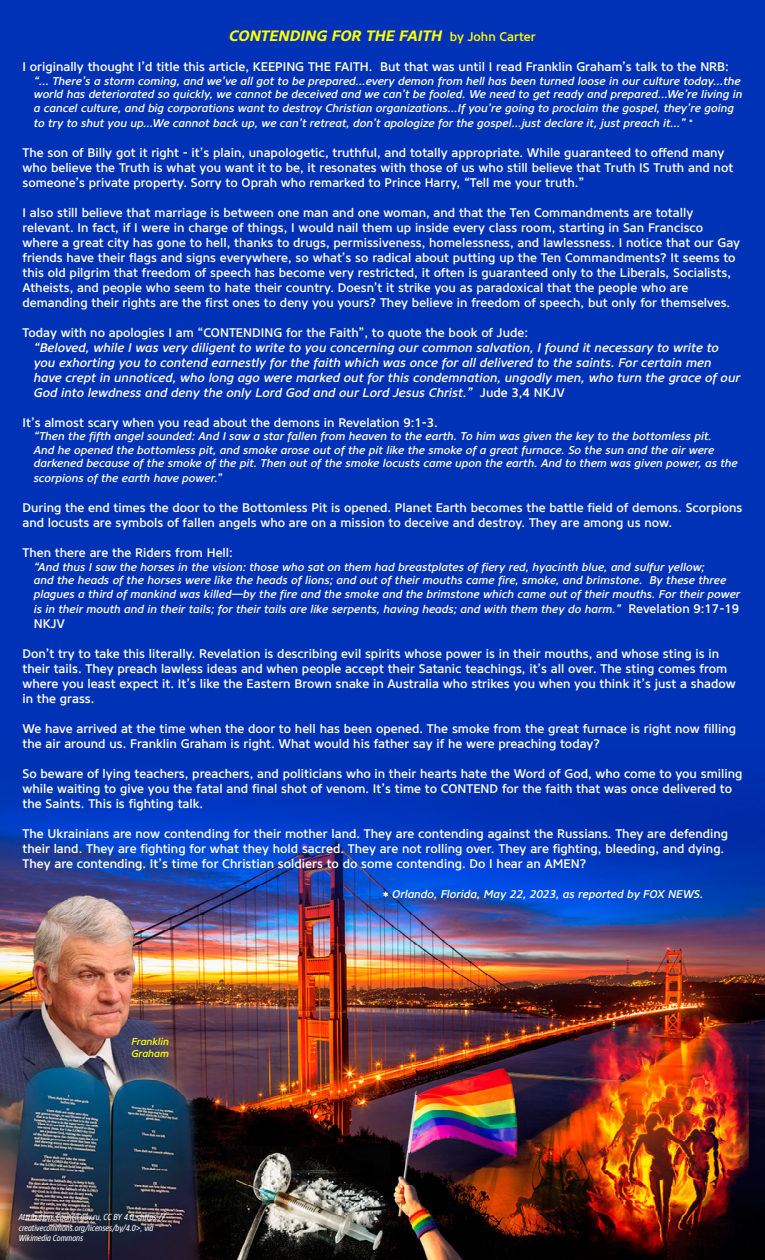
<style>
.page{position:relative;width:765px;height:1260px;background:#fff}
.page>*{position:absolute;margin:0;border:0;box-sizing:border-box;transform-origin:0 0}
.t1{font:italic 700 15px "Core Sans N65";color:#ff0}
.t2{font:500 12.5px/15px "Core Sans N55";color:#fff}
.t3{font:italic 500 12.5px/15px "Core Sans N55";color:#fff}
.t4{font:italic 500 11.25px/13.5px "Core Sans N55";color:#fff}
.t5{font:italic 500 10px/12px "Core Sans N55";color:#ff0}
.t6{font:italic 8.75px/10.5px "Core Sans N47 Cn";color:#fff}
.s1{font-family:"Core Sans N55";font-weight:500;font-style:normal;font-size:12.5px}
.s2{font-style:normal}
.s3{font-style:normal;font-size:12.5px}
</style>
<div class="page">
<img style="left:0;top:0;width:765px;height:1260px">
<p class="t1" style="left:229px;top:26px;width:308px">CONTENDING FOR THE FAITH <span class="s1">by John Carter</span></p>
<p class="t2" style="left:22px;top:59px;width:708px">I originally thought I’d title this article, KEEPING THE FAITH. But that was until I read Franklin Graham’s talk to the NRB:</p>
<p class="t4" style="left:34px;top:74px;width:710px">“… There’s a storm coming, and we’ve all got to be prepared…every demon from hell has been turned loose in our culture today…the world has deteriorated so quickly, we cannot be deceived and we can’t be fooled. We need to get ready and prepared…We’re living in a cancel culture, and big corporations want to destroy Christian organizations…If you’re going to proclaim the gospel, they’re going</p>
<p class="t4" style="left:34px;top:116px;width:661px">to try to shut you up…We cannot back up, we can’t retreat, don’t apologize for the gospel…just declare it, just preach it…” <sup>*</sup></p>
<p class="t2" style="left:22px;top:145px;width:712px">The son of Billy got it right - it’s plain, unapologetic, truthful, and totally appropriate. While guaranteed to offend many who believe the Truth is what you want it to be, it resonates with those of us who still believe that Truth IS Truth and not someone’s private property. Sorry to Oprah who remarked to Prince Harry, “Tell me your truth.”</p>
<p class="t2" style="left:22px;top:205px;width:719px">I also still believe that marriage is between one man and one woman, and that the Ten Commandments are totally relevant. In fact, if I were in charge of things, I would nail them up inside every class room, starting in San Francisco where a great city has gone to hell, thanks to drugs, permissiveness, homelessness, and lawlessness. I notice that our Gay friends have their flags and signs everywhere, so what’s so radical about putting up the Ten Commandments? It seems to this old pilgrim that freedom of speech has become very restricted, it often is guaranteed only to the Liberals, Socialists, Atheists, and people who seem to hate their country. Doesn’t it strike you as paradoxical that the people who are demanding their rights are the first ones to deny you yours? They believe in freedom of speech, but only for themselves.</p>
<p class="t2" style="left:22px;top:325px;width:507px">Today with no apologies I am “CONTENDING for the Faith”, to quote the book of Jude:</p>
<p class="t3" style="left:34px;top:340px;width:708px">“Beloved, while I was very diligent to write to you concerning our common salvation, I found it necessary to write to you exhorting you to contend earnestly for the faith which was once for all delivered to the saints. For certain men have crept in unnoticed, who long ago were marked out for this condemnation, ungodly men, who turn the grace of our God into lewdness and deny the only Lord God and our Lord Jesus Christ.” <span class="s2">Jude 3,4 NKJV</span></p>
<p class="t2" style="left:22px;top:415px;width:417px">It’s almost scary when you read about the demons in Revelation 9:1-3.</p>
<p class="t4" style="left:34px;top:429px;width:706px">“Then the fifth angel sounded: And I saw a star fallen from heaven to the earth. To him was given the key to the bottomless pit.<br>And he opened the bottomless pit, and smoke arose out of the pit like the smoke of a great furnace. So the sun and the air were darkened because of the smoke of the pit. Then out of the smoke locusts came upon the earth. And to them was given power, as the</p>
<p class="t4" style="left:34px;top:471px;width:191px">scorpions of the earth have power.<span class="s2">”</span></p>
<p class="t2" style="left:22px;top:500px;width:722px">During the end times the door to the Bottomless Pit is opened. Planet Earth becomes the battle field of demons. Scorpions and locusts are symbols of fallen angels who are on a mission to deceive and destroy. They are among us now.</p>
<p class="t2" style="left:22px;top:545px;width:212px">Then there are the Riders from Hell:</p>
<p class="t4" style="left:34px;top:560px;width:708px">“And thus I saw the horses in the vision: those who sat on them had breastplates of fiery red, hyacinth blue, and sulfur yellow;<br>and the heads of the horses were like the heads of lions; and out of their mouths came fire, smoke, and brimstone. By these three plagues a third of mankind was killed—by the fire and the smoke and the brimstone which came out of their mouths. For their power</p>
<p class="t4" style="left:34px;top:602px;width:707px">is in their mouth and in their tails; for their tails are like serpents, having heads; and with them they do harm.” <span class="s3">Revelation 9:17-19</span></p>
<p class="t2" style="left:34px;top:616px;width:33px">NKJV</p>
<p class="t2" style="left:22px;top:646px;width:715px">Don’t try to take this literally. Revelation is describing evil spirits whose power is in their mouths, and whose sting is in their tails. They preach lawless ideas and when people accept their Satanic teachings, it’s all over. The sting comes from where you least expect it. It’s like the Eastern Brown snake in Australia who strikes you when you think it’s just a shadow in the grass.</p>
<p class="t2" style="left:22px;top:721px;width:715px">We have arrived at the time when the door to hell has been opened. The smoke from the great furnace is right now filling the air around us. Franklin Graham is right. What would his father say if he were preaching today?</p>
<p class="t2" style="left:22px;top:766px;width:721px">So beware of lying teachers, preachers, and politicians who in their hearts hate the Word of God, who come to you smiling while waiting to give you the fatal and final shot of venom. It’s time to CONTEND for the faith that was once delivered to the Saints. This is fighting talk.</p>
<p class="t2" style="left:22px;top:826px;width:707px">The Ukrainians are now contending for their mother land. They are contending against the Russians. They are defending their land. They are fighting for what they hold sacred. They are not rolling over. They are fighting, bleeding, and dying.<br>They are contending. It’s time for Christian soldiers to do some contending. Do I hear an AMEN?</p>
<p class="t4" style="left:382px;top:887px;width:322px">* Orlando, Florida, May 22, 2023, as reported by FOX NEWS.</p>
<p class="t5" style="left:131px;top:1036px;width:39px">Franklin<br>Graham</p>
<p class="t6" style="left:19px;top:1212px;width:148px">Attribution: Council.gov.ru, CC BY 4.0 &lt;https:// creativecommons.org/licenses/by/4.0&gt;, via<br>Wikimedia Commons</p>
</div>
